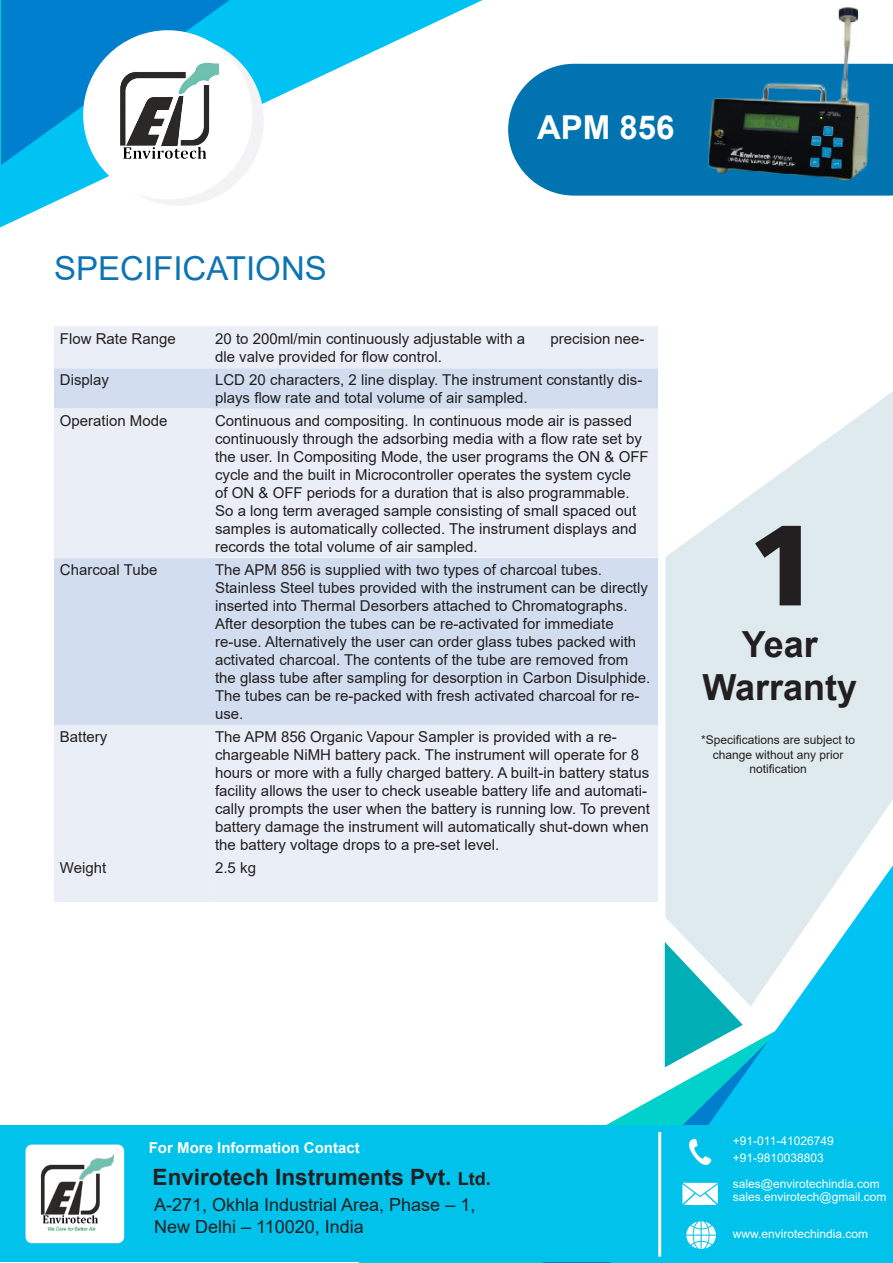
<style>
.page{position:relative;width:893px;height:1263px;background:#fff}
.page>*{position:absolute;margin:0;border:0;box-sizing:border-box;transform-origin:0 0}
.t1{font:800 114px "Articulate";color:#231f20}
.Paragraph_Style_1{font:700 36px "Arial";color:#231f20}
.HEADING{font:33px "Arial";color:#0d74b4}
.t2{font:700 33px "Arial";color:#fff}
.t3{font:700 22.5px "Arial";color:#231f20}
.t4{font:18px/21.6px "Arial";color:#231f20}
.Paragraph_Style_1-2{font:15px/18px "Arial";color:#231f20}
.Paragraph_Style_2{font:15px/18px "Arial";color:#231f20}
.t5{font:700 15px "Arial";color:#fff}
.t6{font:12px/13.2px "Arial";color:#fff}
.Paragraph_Style_1-3{font:12px/14.4px "Arial";color:#231f20;text-align:center}
.s1{font-size:18px}
</style>
<div class="page">
<svg style="left:0;top:0;width:483px;height:227px"></svg>
<svg style="left:0;top:0;width:230px;height:166px;background:#008cd4"></svg>
<svg style="left:610px;top:942px;width:283px;height:321px;fill:#00c3f3"></svg>
<svg style="left:508px;top:64px;width:385px;height:132px;background:#117bb5"></svg>
<div style="left:94px;top:36px;width:170px;height:170px;background:#f3f3f6;border-radius:50%"></div>
<div style="left:83px;top:30px;width:169px;height:170px;background:#fff;border-radius:50%"></div>
<img style="left:120px;top:62px;width:99px;height:97px">
<div style="left:0;top:1125px;width:893px;height:137px;background:#01c2eb"></div>
<div style="left:26px;top:1144px;width:98px;height:99px;background:#fff;border-radius:6px"></div>
<img style="left:40px;top:1154px;width:74px;height:77px">
<hr style="left:658px;top:1132px;width:3px;height:124px;background:#fff">
<svg style="left:689px;top:1139px;width:22px;height:26px"></svg>
<svg style="left:686px;top:1221px;width:30px;height:28px"></svg>
<svg style="left:682px;top:1183px;width:36px;height:22px"></svg>
<svg style="left:665px;top:391px;width:228px;height:615px;fill:#dfeaee"></svg>
<svg style="left:665px;top:942px;width:78px;height:125px"></svg>
<svg style="left:54px;top:328px;width:604px;height:81px;background:#dee6f3"></svg>
<div style="left:54px;top:409px;width:604px;height:149px;background:#eaeff7"></div>
<div style="left:54px;top:558px;width:155px;height:167px;background:#d2deef"></div>
<div style="left:209px;top:558px;width:449px;height:167px;background:#d2deef"></div>
<div style="left:54px;top:725px;width:155px;height:177px;background:#eaeff7"></div>
<div style="left:209px;top:725px;width:449px;height:177px;background:#eaeff7"></div>
<hr style="left:208px;top:369px;width:2px;height:39px;background:#d2deef">
<hr style="left:54px;top:408px;width:156px;height:1px;background:#eaeff7">
<hr style="left:54px;top:557px;width:155px;height:1px;background:#eaeff7">
<hr style="left:54px;top:326px;width:155px;height:2px;background:#eaeff7">
<hr style="left:209px;top:326px;width:449px;height:2px;background:#eaeff7">
<hr style="left:54px;top:367px;width:155px;height:2px;background:#eaeff7">
<hr style="left:209px;top:367px;width:449px;height:2px;background:#eaeff7">
<img style="left:707px;top:7px;width:163px;height:173px">
<p class="t2" style="left:537px;top:104px;width:139px">APM 856</p>
<p class="HEADING" style="left:54px;top:246px;width:274px">SPECIFICATIONS</p>
<p class="Paragraph_Style_1-2" style="left:60px;top:329px;width:117px">Flow Rate Range</p>
<p class="Paragraph_Style_1-2" style="left:215px;top:329px;width:312px">20 to 200ml/min continuously adjustable with a</p>
<p class="Paragraph_Style_1-2" style="left:550px;top:329px;width:96px">precision nee-</p>
<p class="Paragraph_Style_1-2" style="left:215px;top:347px;width:228px">dle valve provided for flow control.</p>
<p class="Paragraph_Style_1-2" style="left:60px;top:370px;width:51px">Display</p>
<p class="Paragraph_Style_1-2" style="left:215px;top:370px;width:429px">LCD 20 characters, 2 line display. The instrument constantly dis&shy;plays flow rate and total volume of air sampled.</p>
<p class="Paragraph_Style_1-2" style="left:60px;top:411px;width:109px">Operation Mode</p>
<p class="Paragraph_Style_1-2" style="left:215px;top:411px;width:435px">Continuous and compositing. In continuous mode air is passed continuously through the adsorbing media with a flow rate set by the user. In Compositing Mode, the user programs the ON &amp; OFF cycle and the built in Microcontroller operates the system cycle<br>of ON &amp; OFF periods for a duration that is also programmable.<br>So a long term averaged sample consisting of small spaced out samples is automatically collected. The instrument displays and records the total volume of air sampled.</p>
<p class="Paragraph_Style_1-2" style="left:60px;top:560px;width:99px">Charcoal Tube</p>
<p class="Paragraph_Style_1-2" style="left:215px;top:560px;width:437px">The APM 856 is supplied with two types of charcoal tubes.<br>Stainless Steel tubes provided with the instrument can be directly inserted into Thermal Desorbers attached to Chromatographs.<br>After desorption the tubes can be re-activated for immediate re-use. Alternatively the user can order glass tubes packed with activated charcoal. The contents of the tube are removed from the glass tube after sampling for desorption in Carbon Disulphide.<br>The tubes can be re-packed with fresh activated charcoal for re&shy;use.</p>
<p class="Paragraph_Style_2" style="left:60px;top:727px;width:49px">Battery</p>
<p class="Paragraph_Style_2" style="left:215px;top:727px;width:436px">The APM 856 Organic Vapour Sampler is provided with a re&shy;chargeable NiMH battery pack. The instrument will operate for 8 hours or more with a fully charged battery. A built-in battery status facility allows the user to check useable battery life and automati&shy;cally prompts the user when the battery is running low. To prevent battery damage the instrument will automatically shut-down when the battery voltage drops to a pre-set level.</p>
<p class="Paragraph_Style_2" style="left:60px;top:858px;width:48px">Weight</p>
<p class="Paragraph_Style_2" style="left:215px;top:858px;width:42px">2.5 kg</p>
<p class="t1" style="left:748px;top:497px;width:71px">1</p>
<p class="Paragraph_Style_1" style="left:742px;top:619px;width:78px">Year</p>
<p class="Paragraph_Style_1" style="left:702px;top:662px;width:156px">Warranty</p>
<p class="Paragraph_Style_1-3" style="left:701px;top:733px;width:156px">*Specifications are subject to change without any prior</p>
<p class="Paragraph_Style_1-3" style="left:749px;top:762px;width:59px">notification</p>
<p class="t5" style="left:149px;top:1137px;width:212px">For More Information Contact</p>
<h3 class="t3" style="left:153px;top:1161px;width:340px">Envirotech Instruments Pvt. <span class="s1">Ltd.</span></h3>
<p class="t4" style="left:154px;top:1194px;width:323px">A-271, Okhla Industrial Area, Phase – 1,<br>New Delhi – 110020, India</p>
<p class="t6" style="left:733px;top:1134px;width:102px">+91-011-41026749</p>
<p class="t6" style="left:733px;top:1177px;width:155px">sales@envirotechindia.com sales.envirotech@gmail.com</p>
<p class="t6" style="left:733px;top:1227px;width:137px">www.envirotechindia.com</p>
<p class="t6" style="left:733px;top:1151px;width:93px">+91-9810038803</p>
</div>
